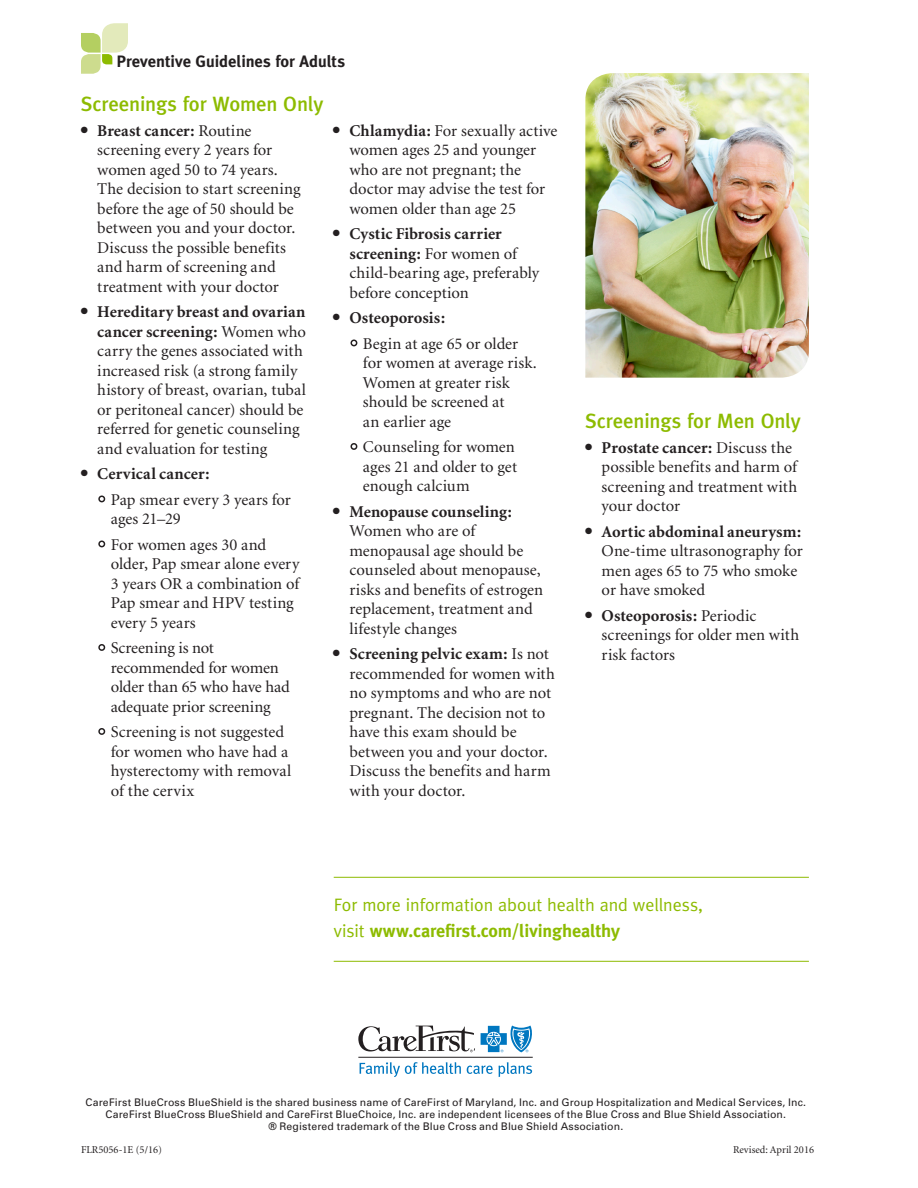
<style>
.page{position:relative;width:918px;height:1188px;background:#fff}
.page>*{position:absolute;margin:0;border:0;box-sizing:border-box;transform-origin:0 0}
.Wellness_Subhead_H1{font:500 20.7px "Meta Plus";letter-spacing:-.01em;color:#8dbb00}
.Wellness_Floating_Ca{font:18px/25.5px "Meta Plus";letter-spacing:-.005em;color:#8dbb00}
.t1{font:16.5px/19.5px "Minion";color:#231f20}
.t2{font:700 16.5px "Minion";letter-spacing:.005em;color:#231f20}
.t3{font:700 16.5px "Meta Plus";letter-spacing:-.005em;color:#231f20}
.t4{font:10.5px/12px "Univers";letter-spacing:.015em;color:#231f20;text-align:center}
.t5{font:10.5px "Minion";color:#231f20}
.s1{font-weight:700}
</style>
<div class="page">
<svg style="left:81px;top:23px;width:47px;height:51px"></svg>
<svg style="left:98px;top:495px;width:8px;height:8px"></svg>
<svg style="left:98px;top:540px;width:8px;height:8px"></svg>
<svg style="left:98px;top:644px;width:8px;height:7px"></svg>
<svg style="left:98px;top:728px;width:8px;height:7px"></svg>
<svg style="left:350px;top:339px;width:8px;height:8px"></svg>
<svg style="left:350px;top:443px;width:8px;height:7px"></svg>
<img style="left:585px;top:73px;width:224px;height:305px">
<hr style="left:334px;top:877px;width:475px;height:1px;background:#8dbb00">
<hr style="left:334px;top:961px;width:475px;height:1px;background:#8dbb00">
<svg style="left:481px;top:1026px;width:51px;height:26px"></svg>
<svg style="left:358px;top:1026px;width:117px;height:26px"></svg>
<hr style="left:358px;top:1057px;width:175px;height:1px;background:#231f20">
<svg style="left:360px;top:1062px;width:101px;height:15px"></svg>
<svg style="left:467px;top:1062px;width:65px;height:15px"></svg>
<p class="t3" style="left:117px;top:52px;width:230px">Preventive Guidelines for Adults</p>
<h2 class="Wellness_Subhead_H1" style="left:81px;top:91px;width:244px">Screenings for Women Only</h2>
<p class="t1" style="left:97px;top:121px;width:205px;text-indent:-16px">● <span class="s1">Breast cancer:</span> Routine screening every 2 years for women aged 50 to 74 years.<br>The decision to start screening before the age of 50 should be between you and your doctor.<br>Discuss the possible benefits and harm of screening and treatment with your doctor</p>
<p class="t1" style="left:97px;top:303px;width:210px;text-indent:-16px">● <span class="s1">Hereditary breast and ovarian cancer screening:</span> Women who carry the genes associated with increased risk (a strong family history of breast, ovarian, tubal or peritoneal cancer) should be referred for genetic counseling and evaluation for testing</p>
<p class="t2" style="left:81px;top:465px;width:130px">● Cervical cancer:</p>
<p class="t1" style="left:111px;top:490px;width:182px">Pap smear every 3 years for ages 21–29</p>
<p class="t1" style="left:111px;top:535px;width:190px">For women ages 30 and older, Pap smear alone every<br>3 years OR a combination of<br>Pap smear and HPV testing every 5 years</p>
<p class="t1" style="left:111px;top:639px;width:180px">Screening is not recommended for women older than 65 who have had adequate prior screening</p>
<p class="t1" style="left:111px;top:723px;width:182px">Screening is not suggested for women who have had a hysterectomy with removal of the cervix</p>
<p class="t1" style="left:349px;top:121px;width:210px;text-indent:-16px">● <span class="s1">Chlamydia:</span> For sexually active women ages 25 and younger who are not pregnant; the doctor may advise the test for women older than age 25</p>
<p class="t1" style="left:349px;top:225px;width:191px;text-indent:-16px">● <span class="s1">Cystic Fibrosis carrier screening:</span> For women of child‑bearing age, preferably before conception</p>
<p class="t2" style="left:333px;top:309px;width:114px">● Osteoporosis:</p>
<p class="t1" style="left:363px;top:334px;width:175px">Begin at age 65 or older for women at average risk.<br>Women at greater risk should be screened at<br>an earlier age</p>
<p class="t1" style="left:363px;top:438px;width:156px">Counseling for women ages 21 and older to get enough calcium</p>
<p class="t1" style="left:349px;top:502px;width:195px;text-indent:-16px">● <span class="s1">Menopause counseling:<br></span>Women who are of menopausal age should be counseled about menopause, risks and benefits of estrogen replacement, treatment and lifestyle changes</p>
<p class="t1" style="left:349px;top:645px;width:207px;text-indent:-16px">● <span class="s1">Screening pelvic exam:</span> Is not recommended for women with no symptoms and who are not pregnant. The decision not to have this exam should be between you and your doctor.<br>Discuss the benefits and harm with your doctor.</p>
<h2 class="Wellness_Subhead_H1" style="left:585px;top:409px;width:217px">Screenings for Men Only</h2>
<p class="t1" style="left:602px;top:439px;width:197px;text-indent:-16px">● <span class="s1">Prostate cancer:</span> Discuss the possible benefits and harm of screening and treatment with your doctor</p>
<p class="t1" style="left:602px;top:523px;width:203px;text-indent:-16px">● <span class="s1">Aortic abdominal aneurysm:<br></span>One-time ultrasonography for men ages 65 to 75 who smoke or have smoked</p>
<p class="t1" style="left:602px;top:607px;width:199px;text-indent:-16px">● <span class="s1">Osteoporosis:</span> Periodic screenings for older men with risk factors</p>
<p class="Wellness_Floating_Ca" style="left:334px;top:892px;width:371px">For more information about health and wellness, visit <span class="s1">www.carefirst.com/livinghealthy</span></p>
<p class="t4" style="left:86px;top:1096px;width:722px">CareFirst BlueCross BlueShield is the shared business name of CareFirst of Maryland, Inc. and Group Hospitalization and Medical Services, Inc.<br>CareFirst BlueCross BlueShield and CareFirst BlueChoice, Inc. are independent licensees of the Blue Cross and Blue Shield Association.<br>® Registered trademark of the Blue Cross and Blue Shield Association.</p>
<p class="t5" style="left:81px;top:1144px;width:83px">FLR5056-1E (5/16)</p>
<p class="t5" style="left:733px;top:1144px;width:82px">Revised: April 2016</p>
</div>
